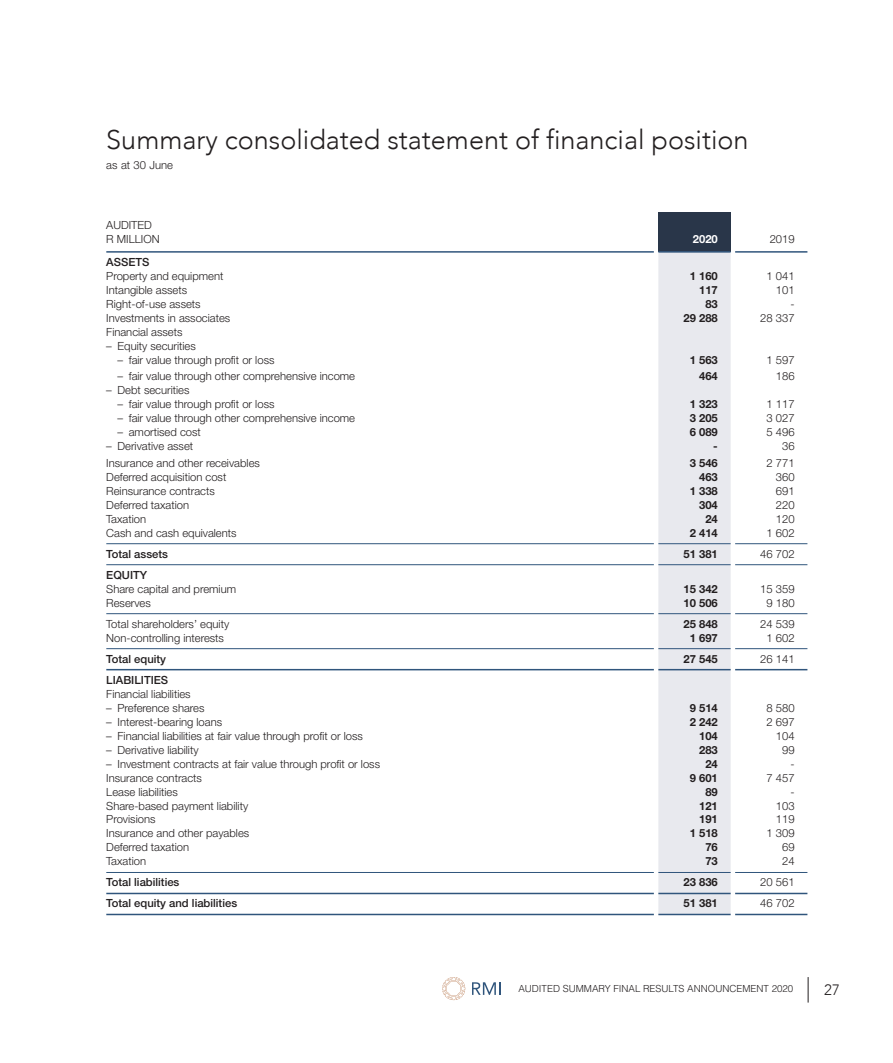
<style>
.page{position:relative;width:893px;height:1063px;background:#fff}
.page>*{position:absolute;margin:0;border:0;box-sizing:border-box;transform-origin:0 0}
.t1{font:300 27px "Avenir";color:#231f20}
.t2{font:300 15px "Avenir";color:#231f20}
.t3{font:300 11.25px/14.2px "Helvetica Neue LT Std";color:#231f20}
.t4{font:700 11.25px "Helvetica Neue LT Std";color:#231f20}
.t5{font:500 11.25px "Helvetica Neue LT Std";color:#231f20}
.t6{font:700 11.25px "Helvetica Neue LT Std";color:#fff}
.t7{font:300 9.75px "Helvetica LT Std";color:#231f20}
</style>
<div class="page">
<div style="left:658px;top:213px;width:73px;height:39px;background:#293649"></div>
<div style="left:658px;top:253px;width:73px;height:661px;background:#e8e9ee"></div>
<hr style="left:106px;top:543px;width:548px;height:1px;background:#30557c">
<hr style="left:658px;top:543px;width:73px;height:1px;background:#30557c">
<hr style="left:735px;top:543px;width:72px;height:1px;background:#30557c">
<hr style="left:106px;top:251px;width:548px;height:2px;background:#30557c">
<hr style="left:735px;top:251px;width:72px;height:2px;background:#30557c">
<hr style="left:658px;top:251px;width:73px;height:2px;background:#30557c">
<hr style="left:106px;top:564px;width:548px;height:1px;background:#30557c">
<hr style="left:658px;top:564px;width:73px;height:1px;background:#30557c">
<hr style="left:735px;top:564px;width:72px;height:1px;background:#30557c">
<hr style="left:106px;top:613px;width:548px;height:1px;background:#30557c">
<hr style="left:658px;top:613px;width:73px;height:1px;background:#30557c">
<hr style="left:735px;top:613px;width:72px;height:1px;background:#30557c">
<hr style="left:106px;top:648px;width:548px;height:1px;background:#30557c">
<hr style="left:658px;top:648px;width:73px;height:1px;background:#30557c">
<hr style="left:735px;top:648px;width:72px;height:1px;background:#30557c">
<hr style="left:106px;top:669px;width:548px;height:1px;background:#30557c">
<hr style="left:658px;top:669px;width:73px;height:1px;background:#30557c">
<hr style="left:735px;top:669px;width:72px;height:1px;background:#30557c">
<hr style="left:106px;top:872px;width:548px;height:1px;background:#30557c">
<hr style="left:658px;top:872px;width:73px;height:1px;background:#30557c">
<hr style="left:735px;top:872px;width:72px;height:1px;background:#30557c">
<hr style="left:106px;top:893px;width:548px;height:1px;background:#30557c">
<hr style="left:658px;top:893px;width:73px;height:1px;background:#30557c">
<hr style="left:735px;top:893px;width:72px;height:1px;background:#30557c">
<hr style="left:106px;top:914px;width:548px;height:1px;background:#30557c">
<hr style="left:658px;top:914px;width:73px;height:1px;background:#30557c">
<hr style="left:735px;top:914px;width:72px;height:1px;background:#30557c">
<svg style="left:442px;top:977px;width:23px;height:23px"></svg>
<svg style="left:472px;top:982px;width:28px;height:13px"></svg>
<svg style="left:808px;top:977px;width:1px;height:26px"></svg>
<h1 class="t1" style="left:106px;top:123px;width:644px">Summary consolidated statement of financial position</h1>
<p class="t3" style="left:106px;top:157px;width:68px">as at 30 June</p>
<p class="t3" style="left:106px;top:218px;width:55px">AUDITED<br>R MILLION</p>
<p class="t6" style="left:693px;top:232px;width:27px">2020</p>
<p class="t3" style="left:770px;top:232px;width:27px">2019</p>
<p class="t5" style="left:106px;top:255px;width:45px">ASSETS</p>
<p class="t3" style="left:106px;top:268px;width:119px">Property and equipment</p>
<p class="t4" style="left:690px;top:269px;width:30px">1 160</p>
<p class="t3" style="left:766px;top:268px;width:30px">1 041</p>
<p class="t3" style="left:106px;top:282px;width:82px">Intangible assets</p>
<p class="t4" style="left:699px;top:283px;width:20px">117</p>
<p class="t3" style="left:776px;top:282px;width:20px">101</p>
<p class="t3" style="left:106px;top:296px;width:96px">Right-of-use assets</p>
<p class="t4" style="left:705px;top:297px;width:14px">83</p>
<p class="t3" style="left:790px;top:296px;width:6px">-</p>
<p class="t3" style="left:106px;top:310px;width:125px">Investments in associates</p>
<p class="t4" style="left:683px;top:311px;width:36px">29 288</p>
<p class="t3" style="left:760px;top:310px;width:36px">28 337</p>
<p class="t3" style="left:106px;top:324px;width:78px">Financial assets</p>
<p class="t3" style="left:106px;top:338px;width:91px">– Equity securities</p>
<p class="t3" style="left:118px;top:352px;width:158px">– fair value through profit or loss</p>
<p class="t4" style="left:690px;top:353px;width:30px">1 563</p>
<p class="t3" style="left:766px;top:352px;width:30px">1 597</p>
<p class="t3" style="left:118px;top:369px;width:239px">– fair value through other comprehensive income</p>
<p class="t4" style="left:699px;top:369px;width:20px">464</p>
<p class="t3" style="left:776px;top:369px;width:20px">186</p>
<p class="t3" style="left:106px;top:383px;width:85px">– Debt securities</p>
<p class="t3" style="left:118px;top:397px;width:158px">– fair value through profit or loss</p>
<p class="t4" style="left:690px;top:397px;width:30px">1 323</p>
<p class="t3" style="left:766px;top:397px;width:30px">1 117</p>
<p class="t3" style="left:118px;top:411px;width:239px">– fair value through other comprehensive income</p>
<p class="t4" style="left:690px;top:411px;width:30px">3 205</p>
<p class="t3" style="left:766px;top:411px;width:30px">3 027</p>
<p class="t3" style="left:118px;top:425px;width:85px">– amortised cost</p>
<p class="t4" style="left:690px;top:425px;width:30px">6 089</p>
<p class="t3" style="left:766px;top:425px;width:30px">5 496</p>
<p class="t3" style="left:106px;top:439px;width:88px">– Derivative asset</p>
<p class="t4" style="left:713px;top:439px;width:6px">-</p>
<p class="t3" style="left:782px;top:439px;width:14px">36</p>
<p class="t3" style="left:106px;top:455px;width:155px">Insurance and other receivables</p>
<p class="t4" style="left:690px;top:456px;width:30px">3 546</p>
<p class="t3" style="left:766px;top:455px;width:30px">2 771</p>
<p class="t3" style="left:106px;top:469px;width:122px">Deferred acquisition cost</p>
<p class="t4" style="left:699px;top:470px;width:20px">463</p>
<p class="t3" style="left:776px;top:469px;width:20px">360</p>
<p class="t3" style="left:106px;top:483px;width:110px">Reinsurance contracts</p>
<p class="t4" style="left:690px;top:484px;width:30px">1 338</p>
<p class="t3" style="left:776px;top:483px;width:20px">691</p>
<p class="t3" style="left:106px;top:497px;width:84px">Deferred taxation</p>
<p class="t4" style="left:699px;top:498px;width:20px">304</p>
<p class="t3" style="left:776px;top:497px;width:20px">220</p>
<p class="t3" style="left:106px;top:511px;width:41px">Taxation</p>
<p class="t4" style="left:705px;top:512px;width:14px">24</p>
<p class="t3" style="left:776px;top:511px;width:20px">120</p>
<p class="t3" style="left:106px;top:525px;width:132px">Cash and cash equivalents</p>
<p class="t4" style="left:690px;top:526px;width:30px">2 414</p>
<p class="t3" style="left:766px;top:525px;width:30px">1 602</p>
<p class="t5" style="left:106px;top:547px;width:63px">Total assets</p>
<p class="t4" style="left:683px;top:547px;width:36px">51 381</p>
<p class="t3" style="left:760px;top:546px;width:36px">46 702</p>
<p class="t5" style="left:106px;top:568px;width:42px">EQUITY</p>
<p class="t3" style="left:106px;top:581px;width:131px">Share capital and premium</p>
<p class="t4" style="left:683px;top:582px;width:36px">15 342</p>
<p class="t3" style="left:760px;top:581px;width:36px">15 359</p>
<p class="t3" style="left:106px;top:595px;width:46px">Reserves</p>
<p class="t4" style="left:683px;top:596px;width:36px">10 506</p>
<p class="t3" style="left:766px;top:595px;width:30px">9 180</p>
<p class="t3" style="left:106px;top:616px;width:124px">Total shareholders’ equity</p>
<p class="t4" style="left:683px;top:617px;width:36px">25 848</p>
<p class="t3" style="left:760px;top:616px;width:36px">24 539</p>
<p class="t3" style="left:106px;top:630px;width:119px">Non-controlling interests</p>
<p class="t4" style="left:690px;top:631px;width:30px">1 697</p>
<p class="t3" style="left:766px;top:630px;width:30px">1 602</p>
<p class="t5" style="left:106px;top:652px;width:61px">Total equity</p>
<p class="t4" style="left:683px;top:652px;width:36px">27 545</p>
<p class="t3" style="left:760px;top:651px;width:36px">26 141</p>
<p class="t5" style="left:106px;top:673px;width:63px">LIABILITIES</p>
<p class="t3" style="left:106px;top:686px;width:86px">Financial liabilities</p>
<p class="t3" style="left:106px;top:700px;width:100px">– Preference shares</p>
<p class="t4" style="left:690px;top:701px;width:30px">9 514</p>
<p class="t3" style="left:766px;top:700px;width:30px">8 580</p>
<p class="t3" style="left:106px;top:714px;width:117px">– Interest-bearing loans</p>
<p class="t4" style="left:690px;top:715px;width:30px">2 242</p>
<p class="t3" style="left:766px;top:714px;width:30px">2 697</p>
<p class="t3" style="left:106px;top:728px;width:258px">– Financial liabilities at fair value through profit or loss</p>
<p class="t4" style="left:699px;top:729px;width:20px">104</p>
<p class="t3" style="left:776px;top:728px;width:20px">104</p>
<p class="t3" style="left:106px;top:742px;width:94px">– Derivative liability</p>
<p class="t4" style="left:699px;top:743px;width:20px">283</p>
<p class="t3" style="left:782px;top:742px;width:14px">99</p>
<p class="t3" style="left:106px;top:756px;width:275px">– Investment contracts at fair value through profit or loss</p>
<p class="t4" style="left:705px;top:757px;width:14px">24</p>
<p class="t3" style="left:790px;top:756px;width:6px">-</p>
<p class="t3" style="left:106px;top:770px;width:97px">Insurance contracts</p>
<p class="t4" style="left:690px;top:771px;width:30px">9 601</p>
<p class="t3" style="left:766px;top:770px;width:30px">7 457</p>
<p class="t3" style="left:106px;top:784px;width:73px">Lease liabilities</p>
<p class="t4" style="left:705px;top:785px;width:14px">89</p>
<p class="t3" style="left:790px;top:784px;width:6px">-</p>
<p class="t3" style="left:106px;top:798px;width:143px">Share-based payment liability</p>
<p class="t4" style="left:699px;top:799px;width:20px">121</p>
<p class="t3" style="left:776px;top:798px;width:20px">103</p>
<p class="t3" style="left:106px;top:812px;width:51px">Provisions</p>
<p class="t4" style="left:699px;top:813px;width:20px">191</p>
<p class="t3" style="left:776px;top:812px;width:20px">119</p>
<p class="t3" style="left:106px;top:826px;width:144px">Insurance and other payables</p>
<p class="t4" style="left:690px;top:826px;width:30px">1 518</p>
<p class="t3" style="left:766px;top:826px;width:30px">1 309</p>
<p class="t3" style="left:106px;top:840px;width:84px">Deferred taxation</p>
<p class="t4" style="left:705px;top:840px;width:14px">76</p>
<p class="t3" style="left:782px;top:840px;width:14px">69</p>
<p class="t3" style="left:106px;top:854px;width:41px">Taxation</p>
<p class="t4" style="left:705px;top:854px;width:14px">73</p>
<p class="t3" style="left:782px;top:854px;width:14px">24</p>
<p class="t5" style="left:106px;top:876px;width:75px">Total liabilities</p>
<p class="t4" style="left:683px;top:875px;width:36px">23 836</p>
<p class="t3" style="left:760px;top:875px;width:36px">20 561</p>
<p class="t5" style="left:106px;top:897px;width:132px">Total equity and liabilities</p>
<p class="t4" style="left:683px;top:896px;width:36px">51 381</p>
<p class="t3" style="left:760px;top:896px;width:36px">46 702</p>
<p class="t7" style="left:518px;top:983px;width:277px">AUDITED SUMMARY FINAL RESULTS ANNOUNCEMENT 2020</p>
<h2 class="t2" style="left:824px;top:981px;width:17px">27</h2>
</div>
